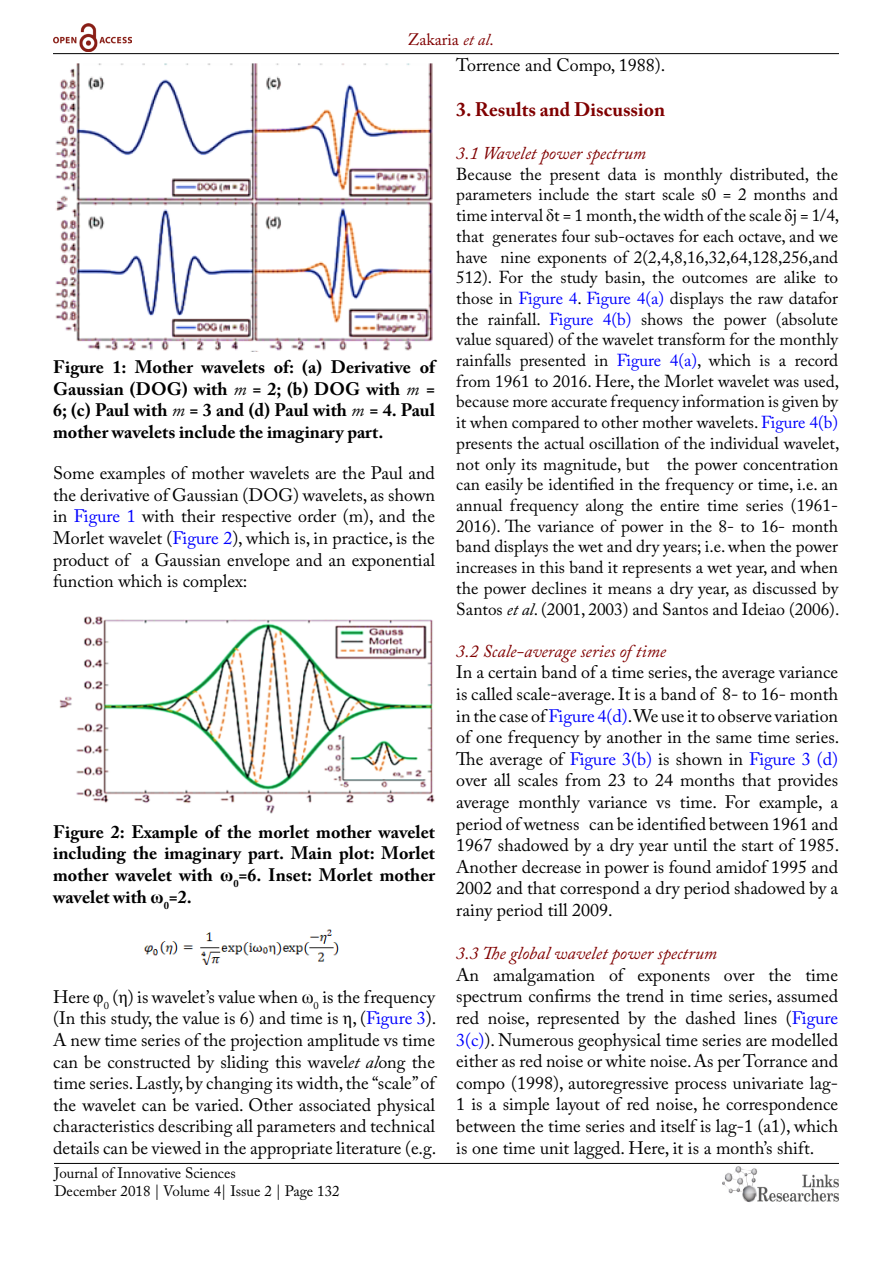
<style>
.page{position:relative;width:893px;height:1263px;background:#fff}
.page>*{position:absolute;margin:0;border:0;box-sizing:border-box;transform-origin:0 0}
.t1{font:700 19.5px "Adobe Caslon Pro";color:#800000}
.t2{font:18px/21.6px "Adobe Caslon Pro";color:#000;text-align:justify}
.t3{font:700 18px/21.6px "Adobe Caslon Pro";color:#000;text-align:justify}
.t4{font:italic 18px "Adobe Caslon Pro";color:#800000}
.t5{font:17.25px/20.7px "Adobe Caslon Pro";color:#000;text-align:justify}
.t6{font:16.5px "Adobe Caslon Pro";color:#800000}
.t7{font:15px/18px "Adobe Caslon Pro";color:#000}
.s1{font-style:italic}
.s2{font-weight:400;font-style:italic}
.s3{color:#00f}
.s4{font-family:"Times New Roman"}
</style>
<div class="page">
<hr style="left:53px;top:53px;width:786px;height:1px;background:#000">
<hr style="left:54px;top:1163px;width:785px;height:1px;background:#000">
<img style="left:722px;top:1166px;width:117px;height:37px">
<img style="left:53px;top:24px;width:78px;height:27px">
<img style="left:55px;top:63px;width:378px;height:288px">
<img style="left:59px;top:616px;width:376px;height:198px">
<img style="left:145px;top:929px;width:194px;height:36px">
<p class="t6" style="left:408px;top:29px;width:88px">Zakaria <span class="s1">et al</span>.</p>
<p class="t3" style="left:53px;top:356px;width:383px">Figure 1: Mother wavelets of: (a) Derivative of Gaussian (DOG) with <span class="s2">m</span> = 2; (b) DOG with <span class="s2">m</span> = 6; (c) Paul with <span class="s2">m</span> = 3 and (d) Paul with <span class="s2">m</span> = 4. Paul mother wavelets include the imaginary part.</p>
<p class="t2" style="left:53px;top:462px;width:383px">Some examples of mother wavelets are the Paul and the derivative of Gaussian (DOG) wavelets, as shown in <span class="s3">Figure 1</span> with their respective order (m), and the Morlet wavelet (<span class="s3">Figure 2</span>), which is, in practice, is the product of a Gaussian envelope and an exponential function which is complex:</p>
<p class="t3" style="left:53px;top:821px;width:383px">Figure 2: Example of the morlet mother wavelet including the imaginary part. Main plot: Morlet mother wavelet with <span class="s4">ω</span><sub>0</sub>=6. Inset: Morlet mother wavelet with <span class="s4">ω</span><sub>0</sub>=2.</p>
<p class="t2" style="left:53px;top:986px;width:385px">Here <span class="s4">φ</span><sub>0</sub> (<span class="s4">η</span>) is wavelet’s value when <span class="s4">ω</span><sub>0</sub> is the frequency (In this study, the value is 6) and time is <span class="s4">η</span>, (<span class="s3">Figure 3</span>).<br>A new time series of the projection amplitude vs time can be constructed by sliding this wavel<span class="s1">et al</span>ong the time series. Lastly, by changing its width, the “scale” of the wavelet can be varied. Other associated physical characteristics describing all parameters and technical details can be viewed in the appropriate literature (e.g.</p>
<p class="t7" style="left:54px;top:1164px;width:287px">Journal of Innovative Sciences<br>December 2018 | Volume 4| Issue 2 | Page 132</p>
<p class="t2" style="left:456px;top:54px;width:210px">Torrence and Compo, 1988).</p>
<p class="t1" style="left:456px;top:98px;width:210px">3. Results and Discussion</p>
<p class="t4" style="left:456px;top:142px;width:191px">3.1 Wavelet power spectrum</p>
<p class="t5" style="left:456px;top:163px;width:385px">Because the present data is monthly distributed, the parameters include the start scale s0 = 2 months and time interval <span class="s4">δ</span>t = 1 month, the width of the scale <span class="s4">δ</span>j = 1/4, that generates four sub-octaves for each octave, and we have nine exponents of 2(2,4,8,16,32,64,128,256,and 512). For the study basin, the outcomes are alike to those in <span class="s3">Figure 4</span>. <span class="s3">Figure 4(a)</span> displays the raw datafor the rainfall. <span class="s3">Figure 4(b)</span> shows the power (absolute value squared) of the wavelet transform for the monthly rainfalls presented in <span class="s3">Figure 4(a)</span>, which is a record from 1961 to 2016. Here, the Morlet wavelet was used, because more accurate frequency information is given by it when compared to other mother wavelets. <span class="s3">Figure 4(b) </span>presents the actual oscillation of the individual wavelet, not only its magnitude, but the power concentration can easily be identified in the frequency or time, i.e. an annual frequency along the entire time series (1961- 2016). The variance of power in the 8- to 16- month band displays the wet and dry years; i.e. when the power increases in this band it represents a wet year, and when the power declines it means a dry year, as discussed by Santos <span class="s1">et al</span>. (2001, 2003) and Santos and Ideiao (2006).</p>
<p class="t4" style="left:456px;top:640px;width:211px">3.2 Scale-average series of time</p>
<p class="t2" style="left:456px;top:661px;width:385px">In a certain band of a time series, the average variance is called scale-average. It is a band of 8- to 16- month in the case of <span class="s3">Figure 4(d)</span>. We use it to observe variation of one frequency by another in the same time series.<br>The average of <span class="s3">Figure 3(b)</span> is shown in <span class="s3">Figure 3 (d) </span>over all scales from 23 to 24 months that provides average monthly variance vs time. For example, a period of wetness can be identified between 1961 and 1967 shadowed by a dry year until the start of 1985.<br>Another decrease in power is found amidof 1995 and 2002 and that correspond a dry period shadowed by a rainy period till 2009.</p>
<p class="t4" style="left:456px;top:942px;width:262px">3.3 The global wavelet power spectrum</p>
<p class="t2" style="left:456px;top:964px;width:383px">An amalgamation of exponents over the time spectrum confirms the trend in time series, assumed red noise, represented by the dashed lines (<span class="s3">Figure 3(c)</span>). Numerous geophysical time series are modelled either as red noise or white noise. As per Torrance and compo (1998), autoregressive process univariate lag-1 is a simple layout of red noise, he correspondence between the time series and itself is lag-1 (a1), which is one time unit lagged. Here, it is a month’s shift.</p>
</div>
